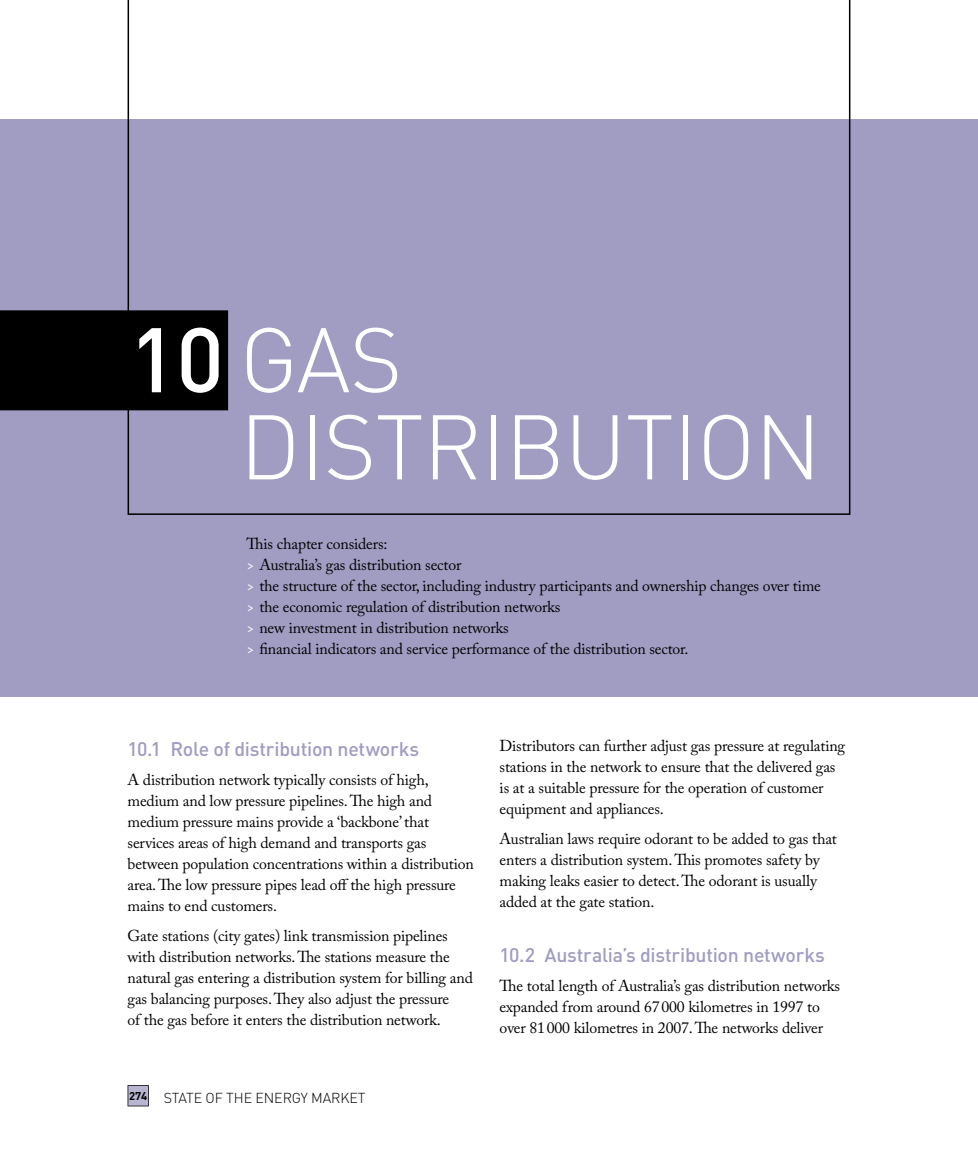
<style>
.page{position:relative;width:978px;height:1149px;background:#fff}
.page>*{position:absolute;margin:0;border:0;box-sizing:border-box;transform-origin:0 0}
.t1{font:300 90px/87px "DIN";letter-spacing:-.01em;color:#fff}
.t2{font:500 19.5px "DIN";letter-spacing:-.015em;color:#a09cc2}
.t3{font:15.75px/21px "Adobe Caslon Pro";letter-spacing:-.01em;color:#000}
.t4{font:300 14.25px "DIN";letter-spacing:-.01em;color:#000}
.s1{font-weight:500}
.s2{color:#fff}
.s3{font-weight:700;font-size:11.25px}
</style>
<div class="page">
<div style="left:0;top:119px;width:978px;height:577px;background:#a09cc2"></div>
<div style="left:0;top:310px;width:228px;height:100px;background:#000"></div>
<svg style="left:128px;top:0;width:722px;height:514px"></svg>
<svg style="left:148px;top:1085px;width:1px;height:20px"></svg>
<div style="left:128px;top:1085px;width:20px;height:20px;background:#b7b5d2"></div>
<p class="t1" style="left:240px;top:315px;width:583px;text-indent:-111px"><span class="s1">10</span> GAS<br>DISTRIBUTION</p>
<p class="t3" style="left:247px;top:532px;width:576px">This chapter considers:<br><span class="s2">&gt;</span> Australia’s gas distribution sector<br><span class="s2">&gt;</span> the structure of the sector, including industry participants and ownership changes over time <span class="s2">&gt;</span> the economic regulation of distribution networks<br><span class="s2">&gt;</span> new investment in distribution networks<br><span class="s2">&gt;</span> financial indicators and service performance of the distribution sector.</p>
<p class="t2" style="left:128px;top:735px;width:293px">10.1 Role of distribution networks</p>
<p class="t3" style="left:128px;top:768px;width:348px">A distribution network typically consists of high, medium and low pressure pipelines. The high and medium pressure mains provide a ‘backbone’ that services areas of high demand and transports gas between population concentrations within a distribution area. The low pressure pipes lead off the high pressure mains to end customers.</p>
<p class="t3" style="left:128px;top:924px;width:347px">Gate stations (city gates) link transmission pipelines with distribution networks. The stations measure the natural gas entering a distribution system for billing and gas balancing purposes. They also adjust the pressure<br>of the gas before it enters the distribution network.</p>
<p class="t4" style="left:129px;top:1088px;width:43px"><span class="s3">274</span> STAT</p>
<p class="t4" style="left:194px;top:1088px;width:172px">E O F THE EN ERGY MARKET</p>
<p class="t3" style="left:500px;top:734px;width:347px">Distributors can further adjust gas pressure at regulating stations in the network to ensure that the delivered gas is at a suitable pressure for the operation of customer equipment and appliances.</p>
<p class="t3" style="left:500px;top:827px;width:339px">Australian laws require odorant to be added to gas that enters a distribution system. This promotes safety by making leaks easier to detect. The odorant is usually added at the gate station.</p>
<p class="t2" style="left:500px;top:941px;width:327px">10.2 Australia’s distribution networks</p>
<p class="t3" style="left:500px;top:974px;width:342px">The total length of Australia’s gas distribution networks expanded from around 67000 kilometres in 1997 to over 81000 kilometres in 2007. The networks deliver</p>
</div>
